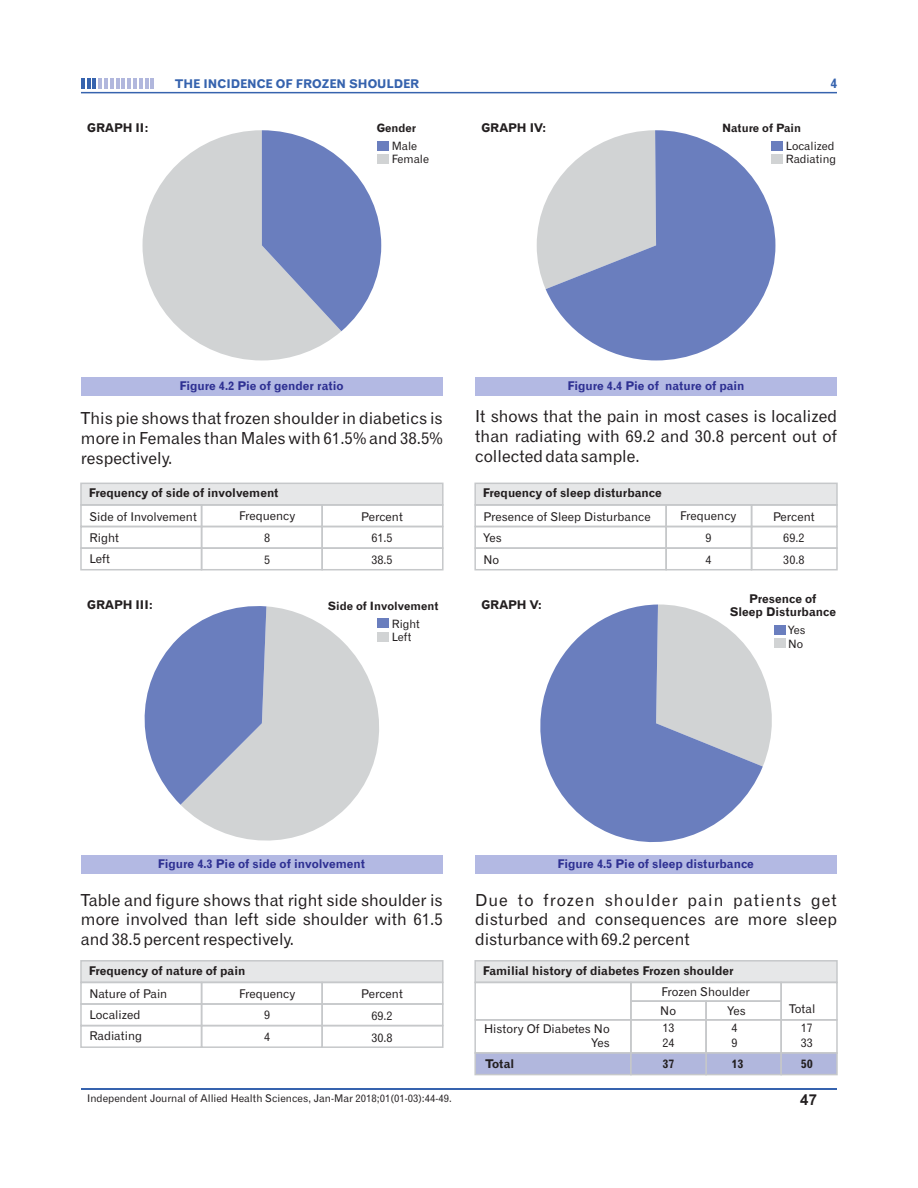
<style>
.page{position:relative;width:918px;height:1188px;background:#fff}
.page>*{position:absolute;margin:0;border:0;box-sizing:border-box;transform-origin:0 0}
.t1{font:16.5px/19.8px "Gothic 720 BT Roman B";color:#231f20;text-align:justify}
.t2{font:700 15px "Arial";color:#231f20}
.t3{font:13.5px "Gothic 720 BT Bold B";color:#3663ae}
.t4{font:12px/21.6px "Gothic 720 BT Roman B";color:#231f20}
.t5{font:12px/13.2px "Gothic 720 BT Bold B";color:#231f20;text-align:center}
.t6{font:12px "Gothic 720 BT Bold B";color:#2e3092}
.t7{font:12px "Gothic 720 BT Bold B";color:#3663ae}
.t8{font:11.4px/13.8px "Gothic 720 BT Roman B";color:#231f20}
.t9{font:11.4px "Gothic 720 BT Bold B";color:#231f20}
.t10{font:10.5px "Gothic 720 BT Roman B";color:#231f20}
</style>
<div class="page">
<hr style="left:81px;top:1088px;width:756px;height:2px;background:#3663ae">
<svg style="left:81px;top:78px;width:15px;height:10px"></svg>
<hr style="left:98px;top:78px;width:4px;height:10px;background:#b1b7dd">
<hr style="left:104px;top:78px;width:4px;height:10px;background:#b1b7dd">
<svg style="left:110px;top:78px;width:15px;height:10px"></svg>
<hr style="left:127px;top:78px;width:4px;height:10px;background:#b1b7dd">
<hr style="left:133px;top:78px;width:4px;height:10px;background:#b1b7dd">
<hr style="left:139px;top:78px;width:4px;height:10px;background:#b1b7dd">
<svg style="left:145px;top:78px;width:9px;height:10px"></svg>
<hr style="left:81px;top:92px;width:756px;height:1px;background:#3663ae">
<div style="left:81px;top:855px;width:362px;height:19px;background:#b3b9e3"></div>
<svg style="left:181px;top:606px;width:208px;height:235px;fill:#d1d3d4"></svg>
<svg style="left:144px;top:606px;width:122px;height:199px"></svg>
<div style="left:80px;top:482px;width:364px;height:22px;background:#e6e7e8"></div>
<div style="left:80px;top:504px;width:122px;height:23px;border:2px solid #c6c8ca"></div>
<div style="left:201px;top:504px;width:122px;height:23px;border:2px solid #c6c8ca"></div>
<div style="left:321px;top:504px;width:123px;height:23px;border:2px solid #c6c8ca"></div>
<div style="left:80px;top:526px;width:122px;height:23px;border:2px solid #c6c8ca"></div>
<div style="left:201px;top:526px;width:122px;height:23px;border:2px solid #c6c8ca"></div>
<div style="left:321px;top:526px;width:123px;height:23px;border:2px solid #c6c8ca"></div>
<div style="left:80px;top:547px;width:122px;height:23px;border:2px solid #c6c8ca"></div>
<div style="left:201px;top:547px;width:122px;height:23px;border:2px solid #c6c8ca"></div>
<div style="left:321px;top:547px;width:123px;height:23px;border:2px solid #c6c8ca"></div>
<div style="left:474px;top:482px;width:364px;height:22px;background:#e6e7e8"></div>
<div style="left:474px;top:504px;width:193px;height:23px;border:2px solid #c6c8ca"></div>
<div style="left:665px;top:504px;width:87px;height:23px;border:2px solid #c6c8ca"></div>
<div style="left:751px;top:504px;width:87px;height:23px;border:2px solid #c6c8ca"></div>
<div style="left:474px;top:526px;width:193px;height:23px;border:2px solid #c6c8ca"></div>
<div style="left:665px;top:526px;width:87px;height:23px;border:2px solid #c6c8ca"></div>
<div style="left:751px;top:526px;width:87px;height:23px;border:2px solid #c6c8ca"></div>
<div style="left:474px;top:547px;width:193px;height:23px;border:2px solid #c6c8ca"></div>
<div style="left:665px;top:547px;width:87px;height:23px;border:2px solid #c6c8ca"></div>
<div style="left:751px;top:547px;width:87px;height:23px;border:2px solid #c6c8ca"></div>
<div style="left:475px;top:855px;width:362px;height:19px;background:#b3b9e3"></div>
<svg style="left:656px;top:604px;width:130px;height:161px"></svg>
<svg style="left:540px;top:605px;width:223px;height:237px;fill:#6a7ebe"></svg>
<div style="left:81px;top:377px;width:362px;height:19px;background:#b3b9e3"></div>
<div style="left:377px;top:141px;width:12px;height:9px;background:#6a7ebe"></div>
<div style="left:377px;top:154px;width:12px;height:9px;background:#d1d3d4"></div>
<svg style="left:143px;top:130px;width:198px;height:230px;fill:#d1d3d4"></svg>
<svg style="left:262px;top:130px;width:119px;height:201px"></svg>
<svg style="left:80px;top:960px;width:364px;height:22px;background:#e2e3e4"></svg>
<div style="left:80px;top:982px;width:122px;height:23px;border:2px solid #c6c8ca"></div>
<div style="left:80px;top:1003px;width:122px;height:23px;border:2px solid #c6c8ca"></div>
<div style="left:80px;top:1025px;width:122px;height:23px;border:2px solid #c6c8ca"></div>
<div style="left:201px;top:982px;width:122px;height:23px;border:2px solid #c6c8ca"></div>
<div style="left:321px;top:982px;width:123px;height:23px;border:2px solid #c6c8ca"></div>
<div style="left:201px;top:1003px;width:122px;height:23px;border:2px solid #c6c8ca"></div>
<div style="left:321px;top:1003px;width:123px;height:23px;border:2px solid #c6c8ca"></div>
<div style="left:201px;top:1025px;width:122px;height:23px;border:2px solid #c6c8ca"></div>
<div style="left:321px;top:1025px;width:123px;height:23px;border:2px solid #c6c8ca"></div>
<div style="left:475px;top:377px;width:362px;height:19px;background:#b3b9e3"></div>
<div style="left:771px;top:141px;width:12px;height:9px;background:#6a7ebe"></div>
<div style="left:771px;top:154px;width:12px;height:9px;background:#d1d3d4"></div>
<svg style="left:537px;top:202px;width:9px;height:87px"></svg>
<svg style="left:546px;top:130px;width:229px;height:230px;fill:#6a7ebe"></svg>
<svg style="left:474px;top:960px;width:364px;height:22px;background:#e2e3e4"></svg>
<div style="left:474px;top:982px;width:158px;height:39px;border:2px solid #c6c8ca"></div>
<div style="left:780px;top:982px;width:58px;height:39px;border:2px solid #c6c8ca"></div>
<div style="left:474px;top:1019px;width:158px;height:35px;border:2px solid #c6c8ca"></div>
<div style="left:705px;top:1019px;width:77px;height:35px;border:2px solid #c6c8ca"></div>
<div style="left:780px;top:1019px;width:58px;height:35px;border:2px solid #c6c8ca"></div>
<div style="left:630px;top:982px;width:152px;height:20px;border:2px solid #c6c8ca"></div>
<div style="left:630px;top:1000px;width:77px;height:21px;border:2px solid #c6c8ca"></div>
<div style="left:630px;top:1019px;width:77px;height:35px;border:2px solid #c6c8ca"></div>
<svg style="left:474px;top:1051px;width:364px;height:25px;background:#b9bedc"></svg>
<p class="t5" style="left:87px;top:122px;width:63px">GRAPH II:</p>
<p class="t7" style="left:175px;top:79px;width:246px">THE INCIDENCE OF FROZEN SHOULDER</p>
<p class="t9" style="left:377px;top:124px;width:41px">Gender</p>
<p class="t8" style="left:392px;top:153px;width:39px">Female</p>
<p class="t8" style="left:392px;top:140px;width:27px">Male</p>
<p class="t5" style="left:481px;top:122px;width:67px">GRAPH IV:</p>
<p class="t3" style="left:831px;top:78px;width:8px">4</p>
<p class="t9" style="left:722px;top:124px;width:81px">Nature of Pain</p>
<p class="t8" style="left:786px;top:140px;width:52px">Localized<br>Radiating</p>
<p class="t6" style="left:179px;top:381px;width:166px">Figure 4.2 Pie of gender ratio</p>
<p class="t6" style="left:567px;top:381px;width:179px">Figure 4.4 Pie of nature of pain</p>
<p class="t1" style="left:81px;top:410px;width:363px">This pie shows that frozen shoulder in diabetics is more in Females than Males with 61.5% and 38.5% respectively.</p>
<p class="t1" style="left:475px;top:408px;width:363px">It shows that the pain in most cases is localized than radiating with 69.2 and 30.8 percent out of collected data sample.</p>
<p class="t5" style="left:89px;top:488px;width:191px">Frequency of side of involvement</p>
<p class="t5" style="left:483px;top:488px;width:180px">Frequency of sleep disturbance</p>
<p class="t4" style="left:89px;top:507px;width:109px;line-height:21px">Side of Involvement<br>Right<br>Left</p>
<p class="t4" style="left:239px;top:506px;width:58px;text-align:center">Frequency<br>8<br>5</p>
<p class="t4" style="left:361px;top:507px;width:43px;text-align:center">Percent<br>61.5<br>38.5</p>
<p class="t4" style="left:484px;top:507px;width:169px">Presence of Sleep Disturbance<br>Yes<br>No</p>
<p class="t4" style="left:680px;top:506px;width:58px;text-align:center">Frequency<br>9<br>4</p>
<p class="t4" style="left:773px;top:507px;width:43px;text-align:center">Percent<br>69.2<br>30.8</p>
<p class="t5" style="left:87px;top:600px;width:67px">GRAPH III:</p>
<p class="t9" style="left:328px;top:602px;width:112px">Side of Involvement</p>
<p class="t8" style="left:392px;top:631px;width:21px">Left</p>
<p class="t8" style="left:392px;top:618px;width:30px">Right</p>
<p class="t5" style="left:481px;top:600px;width:62px">GRAPH V:</p>
<p class="t5" style="left:730px;top:593px;width:108px">Presence of<br>Sleep Disturbance</p>
<p class="t8" style="left:788px;top:624px;width:19px">Yes<br>No</p>
<p class="t6" style="left:158px;top:859px;width:209px">Figure 4.3 Pie of side of involvement</p>
<p class="t1" style="left:81px;top:891px;width:363px">Table and figure shows that right side shoulder is more involved than left side shoulder with 61.5 and 38.5 percent respectively.</p>
<p class="t5" style="left:89px;top:965px;width:158px">Frequency of nature of pain</p>
<p class="t4" style="left:89px;top:984px;width:79px;line-height:21px">Nature of Pain<br>Localized<br>Radiating</p>
<p class="t4" style="left:239px;top:984px;width:58px;text-align:center">Frequency<br>9<br>4</p>
<p class="t4" style="left:361px;top:984px;width:43px;text-align:center">Percent<br>69.2<br>30.8</p>
<p class="t10" style="left:87px;top:1094px;width:366px">Independent Journal of Allied Health Sciences, Jan-Mar 2018;01(01-03):44-49.</p>
<p class="t6" style="left:558px;top:859px;width:198px">Figure 4.5 Pie of sleep disturbance</p>
<p class="t1" style="left:475px;top:891px;width:363px">Due to frozen shoulder pain patients get disturbed and consequences are more sleep disturbance with 69.2 percent</p>
<p class="t5" style="left:483px;top:965px;width:252px">Familial history of diabetes Frozen shoulder</p>
<p class="t4" style="left:660px;top:984px;width:91px;line-height:18.6px">Frozen Shoulder<br>No</p>
<p class="t4" style="left:727px;top:1001px;width:20px">Yes</p>
<p class="t4" style="left:789px;top:999px;width:28px">Total</p>
<p class="t4" style="left:484px;top:1019px;width:127px">History Of Diabetes No</p>
<p class="t4" style="left:662px;top:1022px;width:14px;line-height:14.5px">13<br>24</p>
<p class="t5" style="left:662px;top:1058px;width:14px">37</p>
<p class="t4" style="left:731px;top:1022px;width:8px;line-height:14.7px">4<br>9</p>
<p class="t5" style="left:731px;top:1058px;width:14px">13</p>
<p class="t4" style="left:801px;top:1022px;width:14px;line-height:14.7px">17<br>33</p>
<p class="t4" style="left:591px;top:1033px;width:20px">Yes</p>
<p class="t5" style="left:485px;top:1058px;width:31px">Total</p>
<p class="t5" style="left:801px;top:1058px;width:14px">50</p>
<p class="t2" style="left:800px;top:1094px;width:18px">47</p>
</div>
